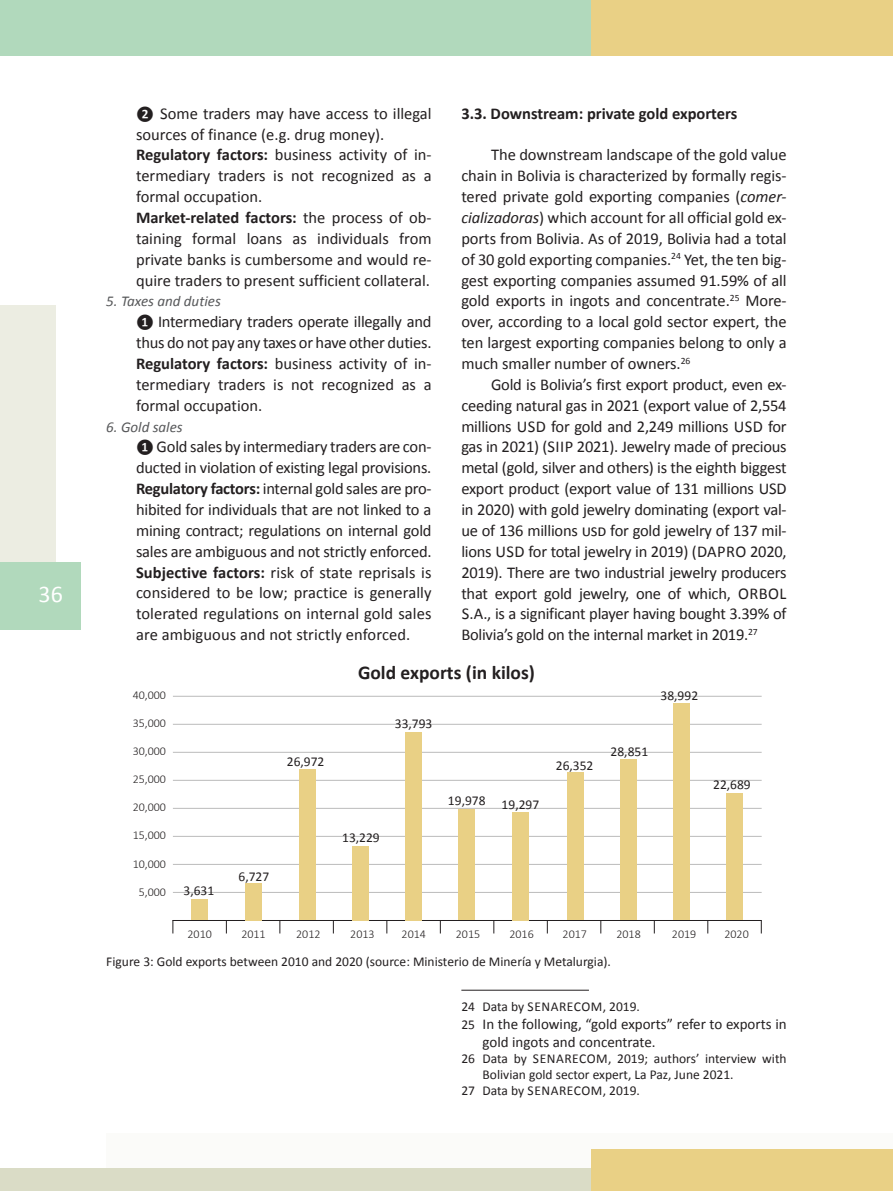
<style>
.page{position:relative;width:893px;height:1191px;background:#fff}
.page>*{position:absolute;margin:0;border:0;box-sizing:border-box;transform-origin:0 0}
.t1{font:24px "Calibri";color:#fff}
.t2{font:700 19.5px "Calibri";color:#231f20}
.t3{font:16.5px/20.9px "Calibri";letter-spacing:-.005em;color:#231f20;text-align:justify}
.t4{font:700 16.5px "Calibri";color:#231f20}
.t5{font:15px/18px "Calibri";color:#231f20}
.t6{font:italic 15px "Calibri";color:#57585a}
.t7{font:13.5px "Calibri";color:#231f20}
.t8{font:300 12px "Calibri";color:#231f20}
.s1{font-weight:700;font-size:13.5px}
.s2{font-weight:700}
.s3{font-style:italic}
.s4{font-size:13.5px}
</style>
<div class="page">
<div style="left:0;top:305px;width:55px;height:290px;background:#ecede2"></div>
<div style="left:106px;top:1132px;width:787px;height:59px;background:#fbfbf9"></div>
<div style="left:0;top:0;width:591px;height:55px;background:#b1d9bc"></div>
<div style="left:591px;top:0;width:302px;height:55px;background:#e9d085"></div>
<div style="left:0;top:1167px;width:893px;height:24px;background:#dadcc6"></div>
<div style="left:591px;top:1149px;width:302px;height:42px;background:#e9d085"></div>
<div style="left:0;top:561px;width:80px;height:68px;background:#b1d9bc"></div>
<hr style="left:461px;top:989px;width:128px;height:1px;background:#231f20">
<hr style="left:173px;top:696px;width:589px;height:1px;background:#bbb">
<hr style="left:173px;top:724px;width:589px;height:1px;background:#bbb">
<hr style="left:173px;top:752px;width:589px;height:1px;background:#bbb">
<hr style="left:173px;top:780px;width:589px;height:1px;background:#bbb">
<hr style="left:173px;top:808px;width:589px;height:1px;background:#bbb">
<hr style="left:173px;top:836px;width:589px;height:1px;background:#bbb">
<hr style="left:173px;top:864px;width:589px;height:1px;background:#bbb">
<hr style="left:173px;top:892px;width:589px;height:1px;background:#bbb">
<hr style="left:172px;top:920px;width:590px;height:1px;background:#231f20">
<svg style="left:172px;top:920px;width:1px;height:13px"></svg>
<svg style="left:226px;top:921px;width:1px;height:12px"></svg>
<svg style="left:279px;top:921px;width:1px;height:12px"></svg>
<svg style="left:333px;top:921px;width:1px;height:12px"></svg>
<svg style="left:386px;top:921px;width:1px;height:12px"></svg>
<svg style="left:440px;top:921px;width:1px;height:12px"></svg>
<svg style="left:493px;top:921px;width:1px;height:12px"></svg>
<svg style="left:547px;top:921px;width:1px;height:12px"></svg>
<svg style="left:600px;top:921px;width:1px;height:12px"></svg>
<svg style="left:654px;top:921px;width:1px;height:12px"></svg>
<svg style="left:707px;top:921px;width:1px;height:12px"></svg>
<svg style="left:761px;top:920px;width:1px;height:13px"></svg>
<div style="left:191px;top:899px;width:17px;height:21px;background:#e9d085"></div>
<div style="left:245px;top:883px;width:17px;height:37px;background:#e9d085"></div>
<div style="left:299px;top:769px;width:16px;height:151px;background:#e9d085"></div>
<div style="left:352px;top:846px;width:16px;height:74px;background:#e9d085"></div>
<div style="left:459px;top:809px;width:16px;height:111px;background:#e9d085"></div>
<div style="left:513px;top:812px;width:16px;height:108px;background:#e9d085"></div>
<div style="left:567px;top:772px;width:16px;height:148px;background:#e9d085"></div>
<div style="left:620px;top:759px;width:17px;height:161px;background:#e9d085"></div>
<div style="left:727px;top:793px;width:16px;height:127px;background:#e9d085"></div>
<div style="left:674px;top:703px;width:16px;height:217px;background:#e9d085"></div>
<div style="left:405px;top:732px;width:16px;height:188px;background:#e9d085"></div>
<h1 class="t1" style="left:39px;top:578px;width:26px">36</h1>
<p class="t3" style="left:136px;top:103px;width:297px;text-align:left"><span class="s1">❷</span> Some traders may have access to illegal sources of finance (e.g. drug money).<br><span class="s2">Regulatory factors:</span> business activity of in&shy;termediary traders is not recognized as a formal occupation.<br><span class="s2">Market-related factors:</span> the process of ob&shy;taining formal loans as individuals from private banks is cumbersome and would re&shy;quire traders to present sufficient collateral.</p>
<p class="t6" style="left:106px;top:291px;width:116px">5. Taxes and duties</p>
<p class="t3" style="left:136px;top:311px;width:297px"><span class="s1">❶</span> Intermediary traders operate illegally and thus do not pay any taxes or have other duties.<br><span class="s2">Regulatory factors:</span> business activity of in&shy;termediary traders is not recognized as a formal occupation.</p>
<p class="t6" style="left:106px;top:416px;width:78px">6. Gold sales</p>
<p class="t3" style="left:136px;top:436px;width:297px"><span class="s1">❶</span> Gold sales by intermediary traders are con&shy;ducted in violation of existing legal provisions.<br><span class="s2">Regulatory factors:</span> internal gold sales are pro&shy;hibited for individuals that are not linked to a mining contract; regulations on internal gold sales are ambiguous and not strictly enforced.<br><span class="s2">Subjective factors:</span> risk of state reprisals is considered to be low; practice is generally tolerated regulations on internal gold sales are ambiguous and not strictly enforced.</p>
<p class="t4" style="left:461px;top:103px;width:277px">3.3. Downstream: private gold exporters</p>
<p class="t3" style="left:461px;top:145px;width:327px;text-indent:30px">The downstream landscape of the gold value chain in Bolivia is characterized by formally regis&shy;tered private gold exporting companies (<span class="s3">comer&shy;cializadoras</span>) which account for all official gold ex&shy;ports from Bolivia. As of 2019, Bolivia had a total of 30 gold exporting companies.<sup>24</sup> Yet, the ten big&shy;gest exporting companies assumed 91.59% of all gold exports in ingots and concentrate.<sup>25</sup> M ore&shy;over, according to a local gold sector expert, the ten largest exporting companies belong to only a much smaller number of owners.<sup>26</sup></p>
<p class="t3" style="left:461px;top:374px;width:327px;text-indent:30px">Gold is Bolivia’s first export product, even ex&shy;ceeding natural gas in 2021 (export value of 2,554 millions usd for gold and 2,249 millions U SD for gas in 2021) (SIIP 2021). Jewelry made of precious metal (gold, silver and others) is the eighth biggest export product (export value of 131 millions USD in 2020) with gold jewelry dominating (export val&shy;ue of 136 millions usd for gold jewelry of 137 mil&shy;lions usd for total jewelry in 2019) (dapro</p>
<p class="t3" style="left:461px;top:541px;width:327px;text-align:left;text-indent:289px">2020, 2019). There are two industrial jewelry producers that export gold jewelry, one of which, orbol<br>s.a., is a significant player having bought 3.39% of Bolivia’s gold on the internal market in 2019.<sup>27</sup></p>
<p class="t8" style="left:133px;top:687px;width:35px">40,000</p>
<p class="t8" style="left:133px;top:715px;width:35px">35,000</p>
<p class="t8" style="left:133px;top:743px;width:35px">30,000</p>
<p class="t8" style="left:133px;top:771px;width:35px">25,000</p>
<p class="t8" style="left:133px;top:800px;width:35px">20,000</p>
<p class="t8" style="left:133px;top:828px;width:35px">15,000</p>
<p class="t8" style="left:133px;top:856px;width:35px">10,000</p>
<p class="t8" style="left:139px;top:884px;width:29px">5,000</p>
<p class="t7" style="left:184px;top:881px;width:32px">3,631</p>
<p class="t7" style="left:287px;top:752px;width:39px">26,972</p>
<p class="t7" style="left:239px;top:868px;width:32px">6,727</p>
<p class="t2" style="left:358px;top:660px;width:178px">Gold exports (in kilos)</p>
<p class="t7" style="left:395px;top:714px;width:39px">33,793</p>
<p class="t7" style="left:342px;top:829px;width:39px">13,229</p>
<p class="t7" style="left:448px;top:794px;width:93px">19,978 19,297</p>
<p class="t7" style="left:556px;top:757px;width:39px">26,352</p>
<p class="t7" style="left:661px;top:687px;width:39px">38,992</p>
<p class="t7" style="left:611px;top:743px;width:39px">28,851</p>
<p class="t7" style="left:713px;top:776px;width:39px">22,689</p>
<p class="t8" style="left:188px;top:927px;width:26px">2010</p>
<p class="t8" style="left:241px;top:927px;width:26px">2011</p>
<p class="t8" style="left:296px;top:927px;width:26px">2012</p>
<p class="t8" style="left:350px;top:927px;width:26px">2013</p>
<p class="t8" style="left:402px;top:927px;width:26px">2014</p>
<p class="t8" style="left:456px;top:927px;width:26px">2015</p>
<p class="t8" style="left:509px;top:927px;width:26px">2016</p>
<p class="t8" style="left:563px;top:927px;width:26px">2017</p>
<p class="t8" style="left:616px;top:927px;width:26px">2018</p>
<p class="t8" style="left:672px;top:927px;width:26px">2019</p>
<p class="t8" style="left:724px;top:927px;width:26px">2020</p>
<p class="t7" style="left:106px;top:952px;width:506px">Figure 3: Gold exports between 2010 and 2020 (source: M inisterio de M inería y Metalurgia).</p>
<p class="t7" style="left:461px;top:997px;width:75px">24 Data by senareco</p>
<p class="t7" style="left:591px;top:997px;width:51px">m, 2019.</p>
<p class="t5" style="left:483px;top:1014px;width:305px;text-indent:-21px"><span class="s4">25</span> In the following, “gold exports” refer to exports in gold ingots and concentrate.</p>
<p class="t7" style="left:461px;top:1049px;width:81px">26 Data by senareco</p>
<p class="t7" style="left:596px;top:1049px;width:192px">m, 2019; authors’ interview with</p>
<p class="t7" style="left:483px;top:1066px;width:253px">Bolivian gold sector expert, La Paz, June 2021.</p>
<p class="t7" style="left:461px;top:1082px;width:75px">27 Data by senareco</p>
<p class="t7" style="left:591px;top:1082px;width:51px">m, 2019.</p>
</div>
